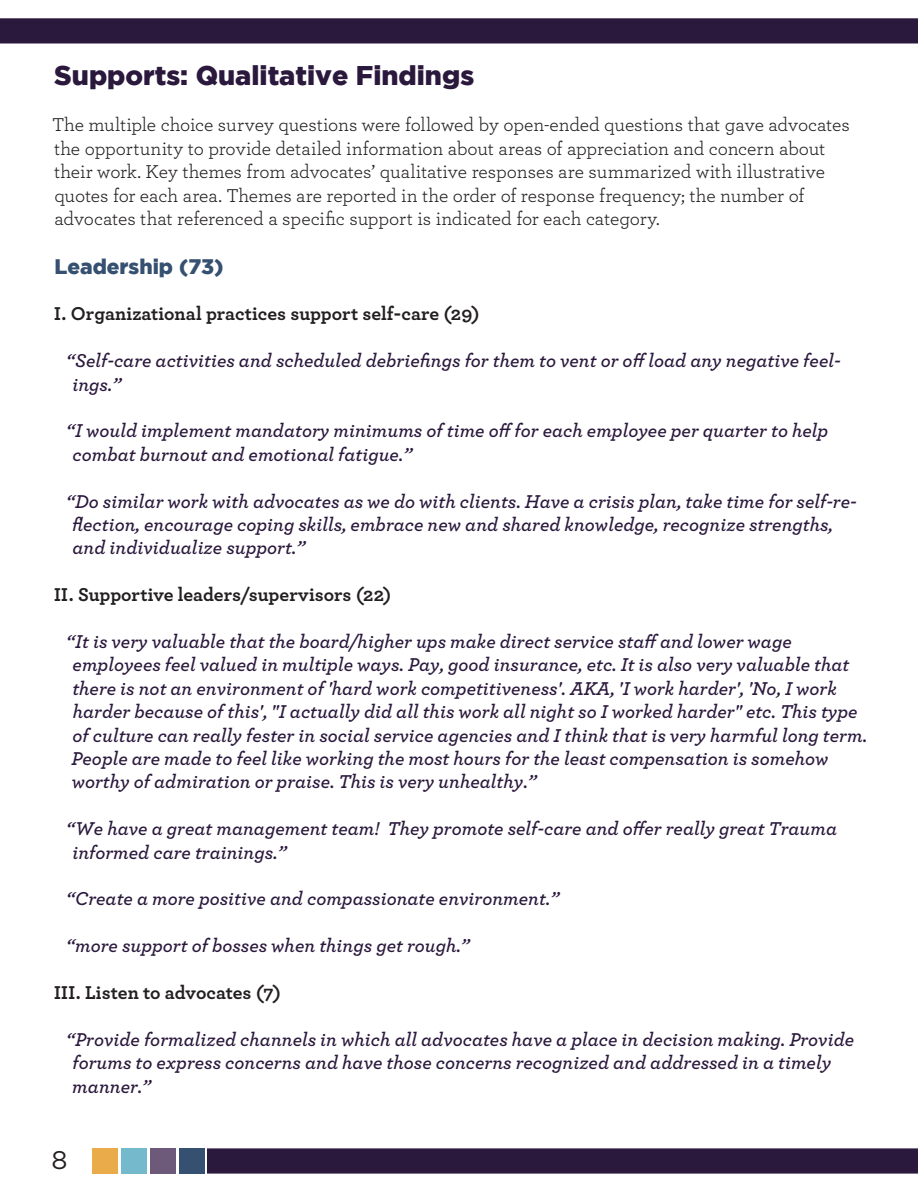
<style>
.page{position:relative;width:918px;height:1188px;background:#fff}
.page>*{position:absolute;margin:0;border:0;box-sizing:border-box;transform-origin:0 0}
.Paragraph_Style_1{font:900 27px "Gotham";color:#2b193d}
.t1{font:25.5px "Gotham";color:#231f20}
.Paragraph_Style_1-2{font:900 21px "Gotham";color:#355070}
.Paragraph_Style_1-3{font:italic 600 19.5px/23.4px "Archer";color:#2b193d}
.Paragraph_Style_1-4{font:19.5px/23.4px "Archer";letter-spacing:-.005em;color:#231f20}
.Paragraph_Style_2{font:italic 600 19.5px/23.4px "Archer";color:#2b193d}
.Paragraph_Style_1-5{font:700 19.5px "Archer";color:#231f20}
</style>
<div class="page">
<svg style="left:0;top:18px;width:918px;height:26px;background:#312042"></svg>
<svg style="left:207px;top:1148px;width:711px;height:26px;background:#312043"></svg>
<div style="left:179px;top:1148px;width:26px;height:26px;background:#355070"></div>
<div style="left:150px;top:1148px;width:26px;height:26px;background:#6d597a"></div>
<div style="left:121px;top:1148px;width:26px;height:26px;background:#75b9cd"></div>
<div style="left:92px;top:1148px;width:26px;height:26px;background:#eaac4a"></div>
<p class="Paragraph_Style_1" style="left:54px;top:59px;width:421px">Supports: Qualitative Findings</p>
<p class="Paragraph_Style_1-4" style="left:52px;top:112px;width:799px">The multiple choice survey questions were followed by open-ended questions that gave advocates the opportunity to provide detailed information about areas of appreciation and concern about their work. Key themes from advocates’ qualitative responses are summarized with illustrative quotes for each area. Themes are reported in the order of response frequency; the number of advocates that referenced a specific support is indicated for each category.</p>
<p class="Paragraph_Style_1-2" style="left:54px;top:254px;width:171px">Leadership (73)</p>
<p class="Paragraph_Style_1-5" style="left:54px;top:298px;width:427px">I. Organizational practices support self-care (29)</p>
<p class="Paragraph_Style_2" style="left:72px;top:348px;width:770px;text-indent:-6px">“Self-care activities and scheduled debriefings for them to vent or off load any negative feel&shy;ings.”</p>
<p class="Paragraph_Style_2" style="left:73px;top:418px;width:757px;text-indent:-6px">“I would implement mandatory minimums of time off for each employee per quarter to help combat burnout and emotional fatigue.”</p>
<p class="Paragraph_Style_2" style="left:66px;top:488px;width:792px">“Do similar work with advocates as we do with clients. Have a crisis plan, take time for self-re&shy;flection, encourage coping skills, embrace new and shared knowledge, recognize strengths, and individualize support.”</p>
<p class="Paragraph_Style_1-5" style="left:54px;top:579px;width:339px">II. Supportive leaders/supervisors (22)</p>
<p class="Paragraph_Style_1-3" style="left:66px;top:628px;width:802px">“It is very valuable that the board/higher ups make direct service staff and lower wage employees feel valued in multiple ways. Pay, good insurance, etc. It is also very valuable that there is not an environment of 'hard work competitiveness'. AKA, 'I work harder', 'No, I work harder because of this', "I actually did all this work all night so I worked harder" etc. This type of culture can really fester in social service agencies and I think that is very harmful long term.<br>People are made to feel like working the most hours for the least compensation is somehow worthy of admiration or praise. This is very unhealthy.”</p>
<p class="Paragraph_Style_1-3" style="left:72px;top:816px;width:766px;text-indent:-6px">“We have a great management team! They promote self-care and offer really great Trauma informed care trainings.”</p>
<p class="Paragraph_Style_1-3" style="left:66px;top:886px;width:494px">“Create a more positive and compassionate environment.”</p>
<p class="Paragraph_Style_1-3" style="left:66px;top:933px;width:405px">“more support of bosses when things get rough.”</p>
<p class="Paragraph_Style_1-5" style="left:54px;top:977px;width:228px">III. Listen to advocates (7)</p>
<p class="Paragraph_Style_1-3" style="left:72px;top:1026px;width:783px;text-indent:-6px">“Provide formalized channels in which all advocates have a place in decision making. Provide forums to express concerns and have those concerns recognized and addressed in a timely manner.”</p>
<h2 class="t1" style="left:52px;top:1144px;width:18px">8</h2>
</div>
